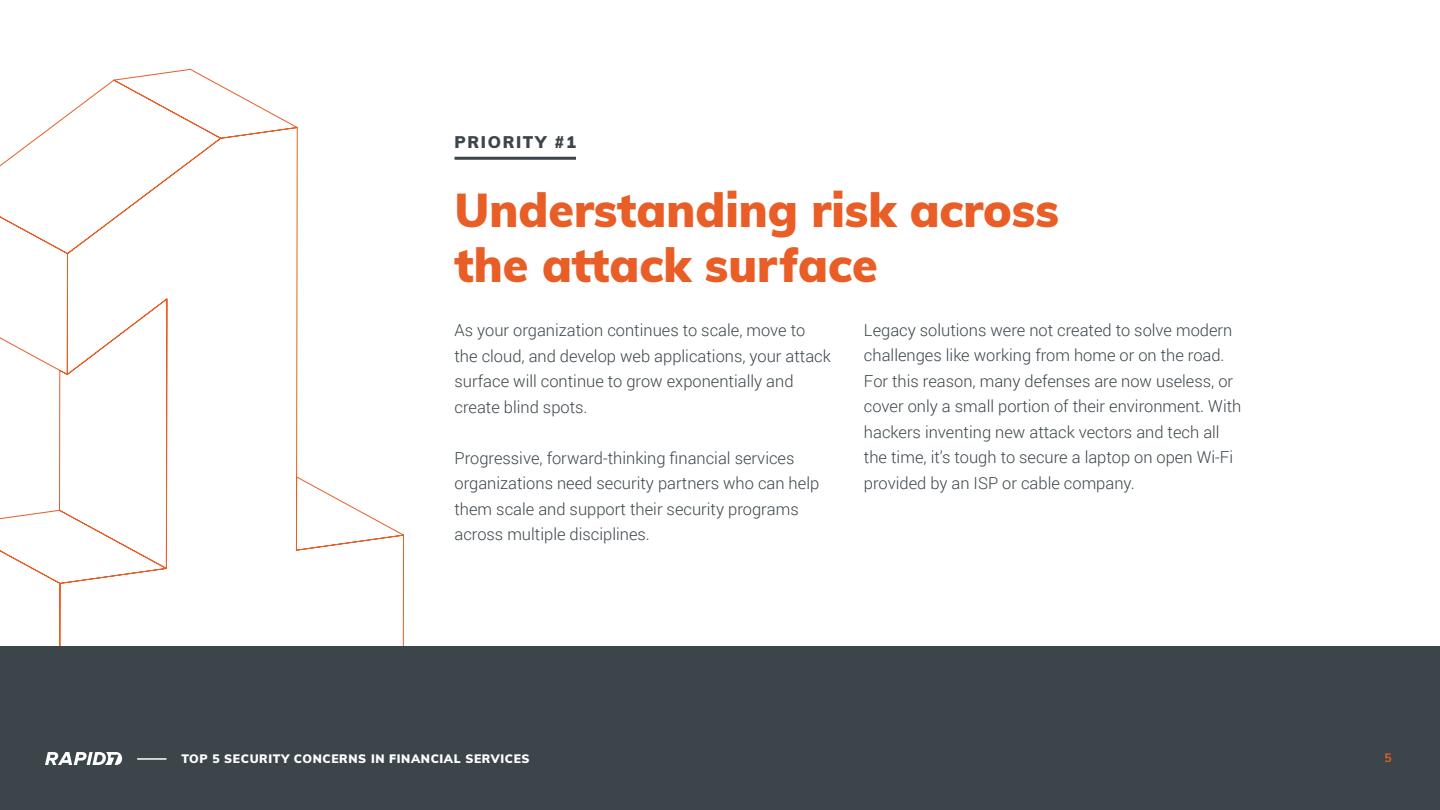
<style>
.page{position:relative;width:1440px;height:810px;background:#fff}
.page>*{position:absolute;margin:0;border:0;box-sizing:border-box;transform-origin:0 0}
.t1{font:900 46.5px/55.8px "Muli";color:#e85e26}
.t2{font:300 16.5px/25.5px "Roboto";color:#3b454a}
.t3{font:900 16.5px "Muli";letter-spacing:.1em;color:#3b454a}
.t4{font:900 12px "Muli";letter-spacing:.05em;color:#fff}
.t5{font:700 12px "Muli";color:#e85e26}
</style>
<div class="page">
<svg style="left:0;top:69px;width:405px;height:577px"></svg>
<div style="left:0;top:646px;width:1440px;height:164px;background:#3b454a"></div>
<hr style="left:454px;top:157px;width:122px;height:3px;background:#3b454a">
<svg style="left:45px;top:752px;width:77px;height:13px"></svg>
<hr style="left:137px;top:758px;width:30px;height:2px;background:#fff">
<p class="t3" style="left:454px;top:130px;width:123px">PRIORITY #1</p>
<h1 class="t1" style="left:454px;top:180px;width:606px">Understanding risk across the attack surface</h1>
<p class="t2" style="left:454px;top:317px;width:378px">As your organization continues to scale, move to the cloud, and develop web applications, your attack surface will continue to grow exponentially and create blind spots.</p>
<p class="t2" style="left:454px;top:444px;width:366px">Progressive, forward-thinking financial services organizations need security partners who can help them scale and support their security programs across multiple disciplines.</p>
<p class="t2" style="left:864px;top:317px;width:379px">Legacy solutions were not created to solve modern challenges like working from home or on the road.<br>For this reason, many defenses are now useless, or cover only a small portion of their environment. With hackers inventing new attack vectors and tech all the time, it’s tough to secure a laptop on open Wi-Fi provided by an ISP or cable company.</p>
<p class="t4" style="left:181px;top:750px;width:350px">TOP 5 SECURITY CONCERNS IN FINANCIAL SERVICES</p>
<p class="t5" style="left:1385px;top:749px;width:9px">5</p>
</div>
